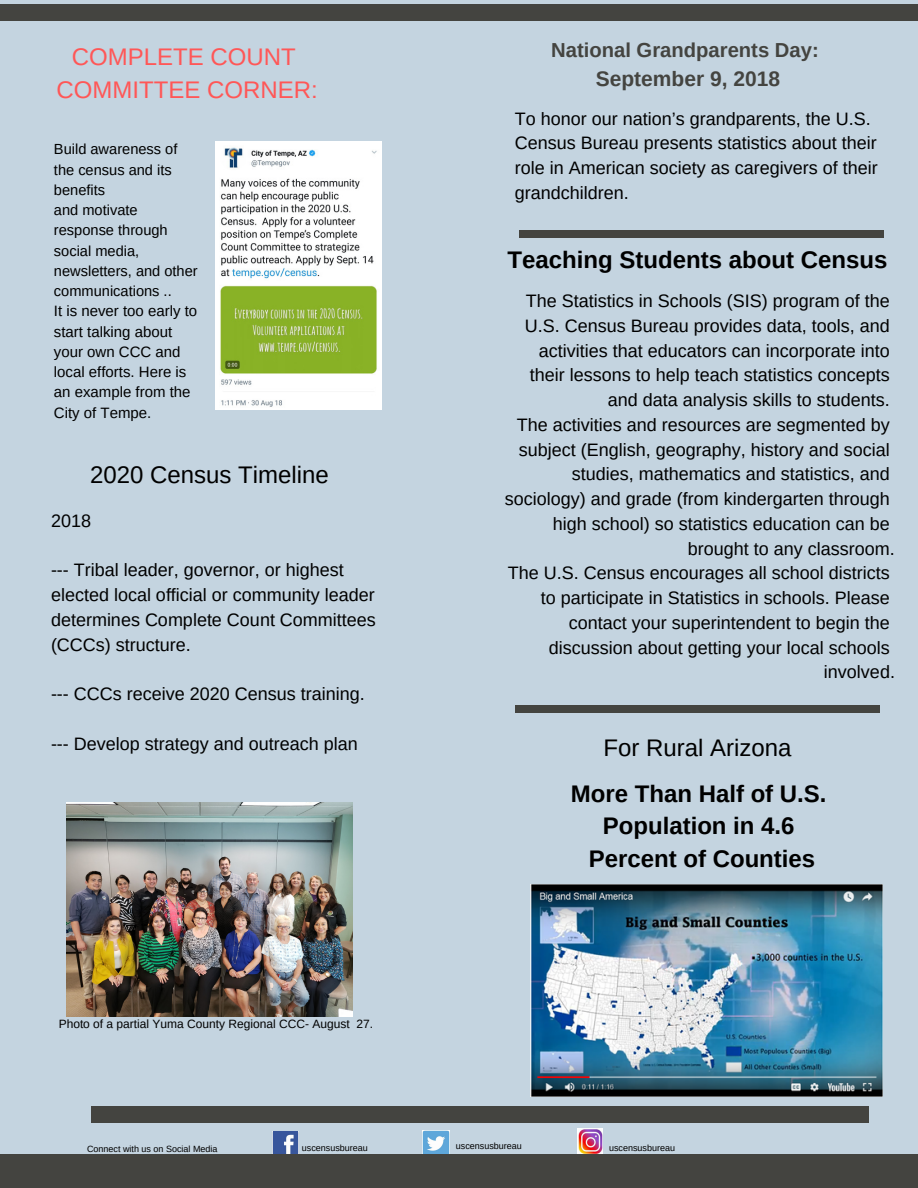
<style>
.page{position:relative;width:918px;height:1188px;background:#c4d4e0}
.page>*{position:absolute;margin:0;border:0;box-sizing:border-box;transform-origin:0 0}
.t1{font:700 24px/32.7px "Arimo";color:#000;text-align:center}
.t2{font:24px "Arimo";color:#000}
.t3{font:24px/32.7px "Arimo";color:#ff5757;text-align:center}
.t4{font:700 21px "Arimo";color:#444440}
.t5{font:700 20.25px "Arimo";color:#444440}
.t6{font:18px/24.8px "Arimo";color:#000}
.t7{font:15px/20.2px "Arimo";color:#000}
.t8{font:14.7px/20.2px "Arimo";color:#000}
.t9{font:12px "Arimo";color:#000}
.t10{font:9px "Arimo";color:#000}
</style>
<div class="page">
<div style="left:0;top:4px;width:918px;height:16px;background:#444440"></div>
<div style="left:520px;top:230px;width:364px;height:8px;background:#444440"></div>
<img style="left:272px;top:1132px;width:26px;height:22px">
<img style="left:422px;top:1130px;width:27px;height:24px">
<img style="left:577px;top:1129px;width:25px;height:25px">
<div style="left:0;top:1154px;width:918px;height:34px;background:#444440"></div>
<div style="left:92px;top:1106px;width:777px;height:17px;background:#444440"></div>
<img style="left:216px;top:141px;width:165px;height:268px">
<div style="left:515px;top:705px;width:364px;height:8px;background:#444440"></div>
<img style="left:67px;top:802px;width:285px;height:214px">
<img style="left:530px;top:885px;width:352px;height:211px">
<h1 class="t3" style="left:57px;top:41px;width:263px">COMPLETE COUNT<br>COMMITTEE CORNER:</h1>
<p class="t8" style="left:54px;top:139px;width:145px">Build awareness of the census and its benefits<br>and motivate response through social media, newsletters, and other communications ..</p>
<p class="t7" style="left:54px;top:301px;width:145px">It is never too early to start talking about your own CCC and local efforts. Here is an example from the<br>City of Tempe.</p>
<h1 class="t2" style="left:90px;top:461px;width:240px">2020 Census Timeline</h1>
<p class="t6" style="left:51px;top:508px;width:42px">2018</p>
<p class="t6" style="left:51px;top:558px;width:326px">--- Tribal leader, governor, or highest elected local official or community leader determines Complete Count Committees (CCCs) structure.</p>
<p class="t6" style="left:51px;top:681px;width:315px">--- CCCs receive 2020 Census training.</p>
<p class="t6" style="left:51px;top:731px;width:308px">--- Develop strategy and outreach plan</p>
<p class="t9" style="left:59px;top:1017px;width:316px">Photo of a partial Yuma County Regional CCC- August 27.</p>
<p class="t5" style="left:551px;top:38px;width:269px">National Grandparents Day:</p>
<p class="t4" style="left:596px;top:67px;width:186px">September 9, 2018</p>
<p class="t6" style="left:515px;top:106px;width:364px">To honor our nation’s grandparents, the U.S.<br>Census Bureau presents statistics about their role in American society as caregivers of their grandchildren.</p>
<h1 class="t1" style="left:508px;top:243px;width:381px">Teaching Students about Census</h1>
<p class="t6" style="left:505px;top:288px;width:392px;text-align:right">The Statistics in Schools (SIS) program of the U.S. Census Bureau provides data, tools, and activities that educators can incorporate into their lessons to help teach statistics concepts and data analysis skills to students.<br>The activities and resources are segmented by subject (English, geography, history and social studies, mathematics and statistics, and sociology) and grade (from kindergarten through high school) so statistics education can be brought to any classroom.<br>The U.S. Census encourages all school districts to participate in Statistics in schools. Please contact your superintendent to begin the discussion about getting your local schools involved.</p>
<h1 class="t2" style="left:604px;top:735px;width:190px">For Rural Arizona</h1>
<h1 class="t1" style="left:571px;top:777px;width:257px">More Than Half of U.S.<br>Population in 4.6<br>Percent of Counties</h1>
<p class="t10" style="left:87px;top:1143px;width:132px">Connect with us on Social Media</p>
<p class="t10" style="left:302px;top:1143px;width:68px">uscensusbureau</p>
<p class="t10" style="left:456px;top:1141px;width:68px">uscensusbureau</p>
<p class="t10" style="left:609px;top:1143px;width:68px">uscensusbureau</p>
</div>
